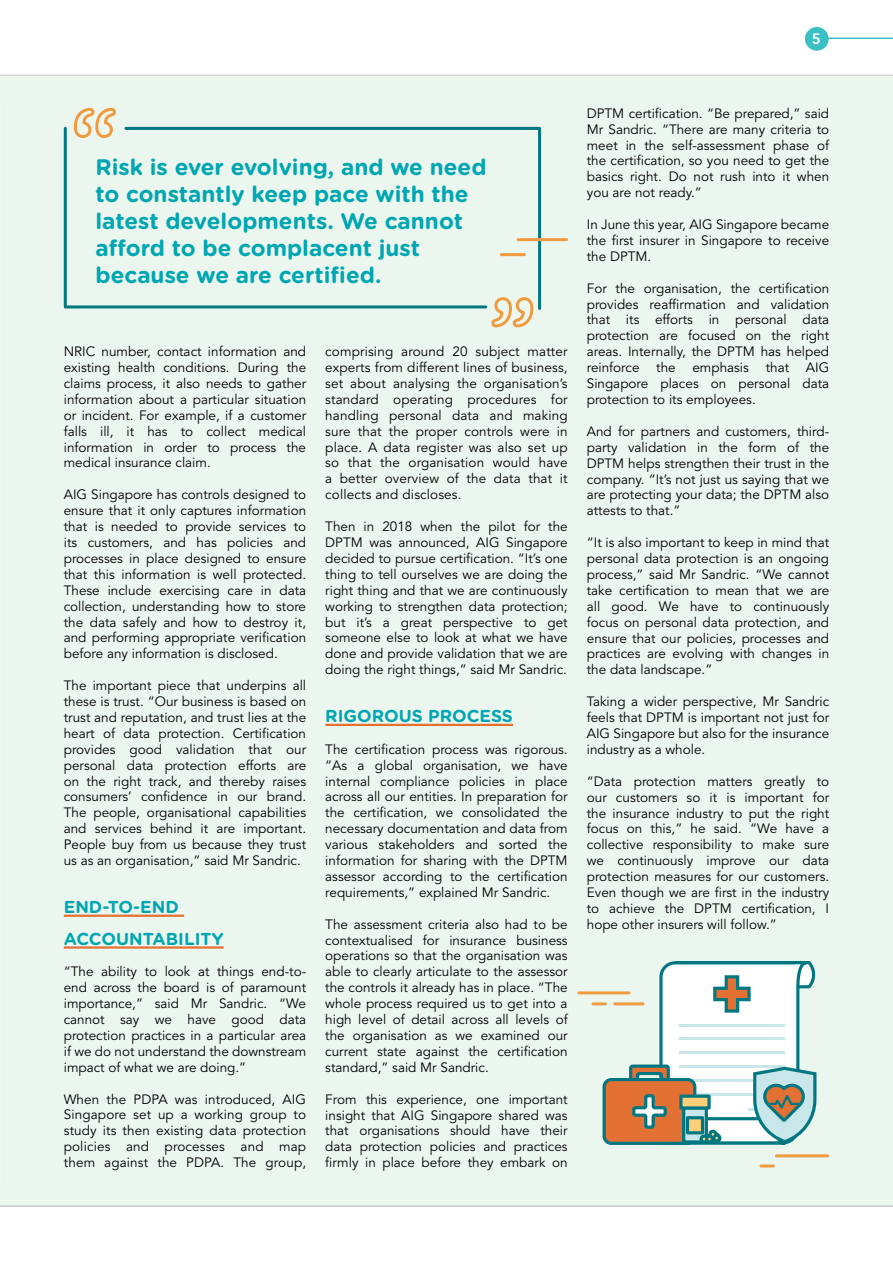
<style>
.page{position:relative;width:893px;height:1263px;background:#fff}
.page>*{position:absolute;margin:0;border:0;box-sizing:border-box;transform-origin:0 0}
.t1{font:700 22.5px/27px "Gotham Rounded";color:#00a6b1}
.t2{font:700 17.25px/31.8px "Gotham Rounded";color:#00a6b1}
.t3{font:800 15px "Avenir LT Std";color:#fff}
.t4{font:13.5px/15.9px "Avenir LT Std";color:#000;text-align:justify}
</style>
<div class="page">
<div style="left:0;top:76px;width:892px;height:1130px;background:#ebf6ee"></div>
<hr style="left:0;top:75px;width:892px;height:1px;background:#c9cacc">
<hr style="left:0;top:1205px;width:892px;height:2px;background:#c9cacc">
<div style="left:604px;top:1079px;width:91px;height:64px;background:#e37134;border-radius:7px"></div>
<div style="left:603px;top:1078px;width:93px;height:67px;border:3px solid #007781;border-radius:7px"></div>
<svg style="left:627px;top:961px;width:189px;height:184px"></svg>
<svg style="left:74px;top:107px;width:42px;height:18px"></svg>
<svg style="left:491px;top:311px;width:43px;height:17px"></svg>
<svg style="left:63px;top:125px;width:60px;height:184px"></svg>
<svg style="left:123px;top:126px;width:420px;height:185px"></svg>
<hr style="left:518px;top:238px;width:49px;height:3px;background:#f09b40">
<hr style="left:501px;top:253px;width:23px;height:3px;background:#f09b40">
<hr style="left:579px;top:991px;width:50px;height:3px;background:#f09b40">
<hr style="left:776px;top:1154px;width:52px;height:3px;background:#f09b40">
<hr style="left:615px;top:1002px;width:28px;height:3px;background:#f09b40">
<svg style="left:593px;top:1002px;width:12px;height:3px"></svg>
<svg style="left:761px;top:1164px;width:12px;height:3px"></svg>
<hr style="left:64px;top:914px;width:120px;height:3px;background:#e37134">
<hr style="left:64px;top:946px;width:160px;height:3px;background:#e37134">
<hr style="left:325px;top:724px;width:188px;height:2px;background:#e37134">
<div style="left:805px;top:27px;width:24px;height:24px;background:#38c0c5;border-radius:50%"></div>
<hr style="left:828px;top:38px;width:64px;height:1px;background:#38c0c5">
<p class="t3" style="left:812px;top:30px;width:10px">5</p>
<h1 class="t1" style="left:96px;top:153px;width:393px">Risk is ever evolving, and we need to constantly keep pace with the latest developments. We cannot afford to be complacent just because we are certified.</h1>
<p class="t4" style="left:64px;top:344px;width:244px">NRIC number, contact information and existing health conditions. During the claims process, it also needs to gather information about a particular situation or incident. For example, if a customer falls ill, it has to collect medical information in order to process the medical insurance claim.</p>
<p class="t4" style="left:64px;top:487px;width:244px">AIG Singapore has controls designed to ensure that it only captures information that is needed to provide services to its customers, and has policies and processes in place designed to ensure that this information is well protected.<br>These include exercising care in data collection, understanding how to store the data safely and how to destroy it, and performing appropriate verification before any information is disclosed.</p>
<p class="t4" style="left:64px;top:678px;width:244px">The important piece that underpins all these is trust. “Our business is based on trust and reputation, and trust lies at the heart of data protection. Certification provides good validation that our personal data protection efforts are on the right track, and thereby raises consumers’ confidence in our brand.<br>The people, organisational capabilities and services behind it are important.<br>People buy from us because they trust us as an organisation,” said Mr Sandric.</p>
<p class="t2" style="left:64px;top:890px;width:161px">END-TO-END<br>ACCOUNTABILITY</p>
<p class="t4" style="left:64px;top:964px;width:244px">“The ability to look at things end-to&shy;end across the board is of paramount importance,” said Mr Sandric. “We cannot say we have good data protection practices in a particular area if we do not understand the downstream impact of what we are doing.”</p>
<p class="t4" style="left:64px;top:1091px;width:244px">When the PDPA was introduced, AIG Singapore set up a working group to study its then existing data protection policies and processes and map them against the PDPA. The group,</p>
<p class="t4" style="left:325px;top:344px;width:244px">comprising around 20 subject matter experts from different lines of business, set about analysing the organisation’s standard operating procedures for handling personal data and making sure that the proper controls were in place. A data register was also set up so that the organisation would have a better overview of the data that it collects and discloses.</p>
<p class="t4" style="left:325px;top:519px;width:244px">Then in 2018 when the pilot for the DPTM was announced, AIG Singapore decided to pursue certification. “It’s one thing to tell ourselves we are doing the right thing and that we are continuously working to strengthen data protection; but it’s a great perspective to get someone else to look at what we have done and provide validation that we are doing the right things,” said Mr Sandric.</p>
<p class="t2" style="left:325px;top:699px;width:189px">RIGOROUS PROCESS</p>
<p class="t4" style="left:325px;top:741px;width:244px">The certification process was rigorous. “As a global organisation, we have internal compliance policies in place across all our entities. In preparation for the certification, we consolidated the necessary documentation and data from various stakeholders and sorted the information for sharing with the DPTM assessor according to the certification requirements,” explained Mr Sandric.</p>
<p class="t4" style="left:325px;top:916px;width:244px">The assessment criteria also had to be contextualised for insurance business operations so that the organisation was able to clearly articulate to the assessor the controls it already has in place. “The whole process required us to get into a high level of detail across all levels of the organisation as we examined our current state against the certification standard,” said Mr Sandric.</p>
<p class="t4" style="left:325px;top:1091px;width:244px">From this experience, one important insight that AIG Singapore shared was that organisations should have their data protection policies and practices firmly in place before they embark on</p>
<p class="t4" style="left:587px;top:105px;width:244px">DPTM certification. “Be prepared,” said Mr Sandric. “There are many criteria to meet in the self-assessment phase of the certification, so you need to get the basics right. Do not rush into it when you are not ready.”</p>
<p class="t4" style="left:587px;top:217px;width:244px">In June this year, AIG Singapore became the first insurer in Singapore to receive the DPTM.</p>
<p class="t4" style="left:587px;top:280px;width:244px">For the organisation, the certification provides reaffirmation and validation that its efforts in personal data protection are focused on the right areas. Internally, the DPTM has helped reinforce the emphasis that AIG Singapore places on personal data protection to its employees.</p>
<p class="t4" style="left:587px;top:424px;width:244px">And for partners and customers, third&shy;party validation in the form of the DPTM helps strengthen their trust in the company. “It’s not just us saying that we are protecting your data; the DPTM also attests to that.”</p>
<p class="t4" style="left:587px;top:535px;width:244px">“It is also important to keep in mind that personal data protection is an ongoing process,” said Mr Sandric. “We cannot take certification to mean that we are all good. We have to continuously focus on personal data protection, and ensure that our policies, processes and practices are evolving with changes in the data landscape.”</p>
<p class="t4" style="left:587px;top:694px;width:244px">Taking a wider perspective, Mr Sandric feels that DPTM is important not just for AIG Singapore but also for the insurance industry as a whole.</p>
<p class="t4" style="left:587px;top:773px;width:244px">“Data protection matters greatly to our customers so it is important for the insurance industry to put the right focus on this,” he said. “We have a collective responsibility to make sure we continuously improve our data protection measures for our customers.<br>Even though we are first in the industry to achieve the DPTM certification, I hope other insurers will follow.”</p>
</div>
